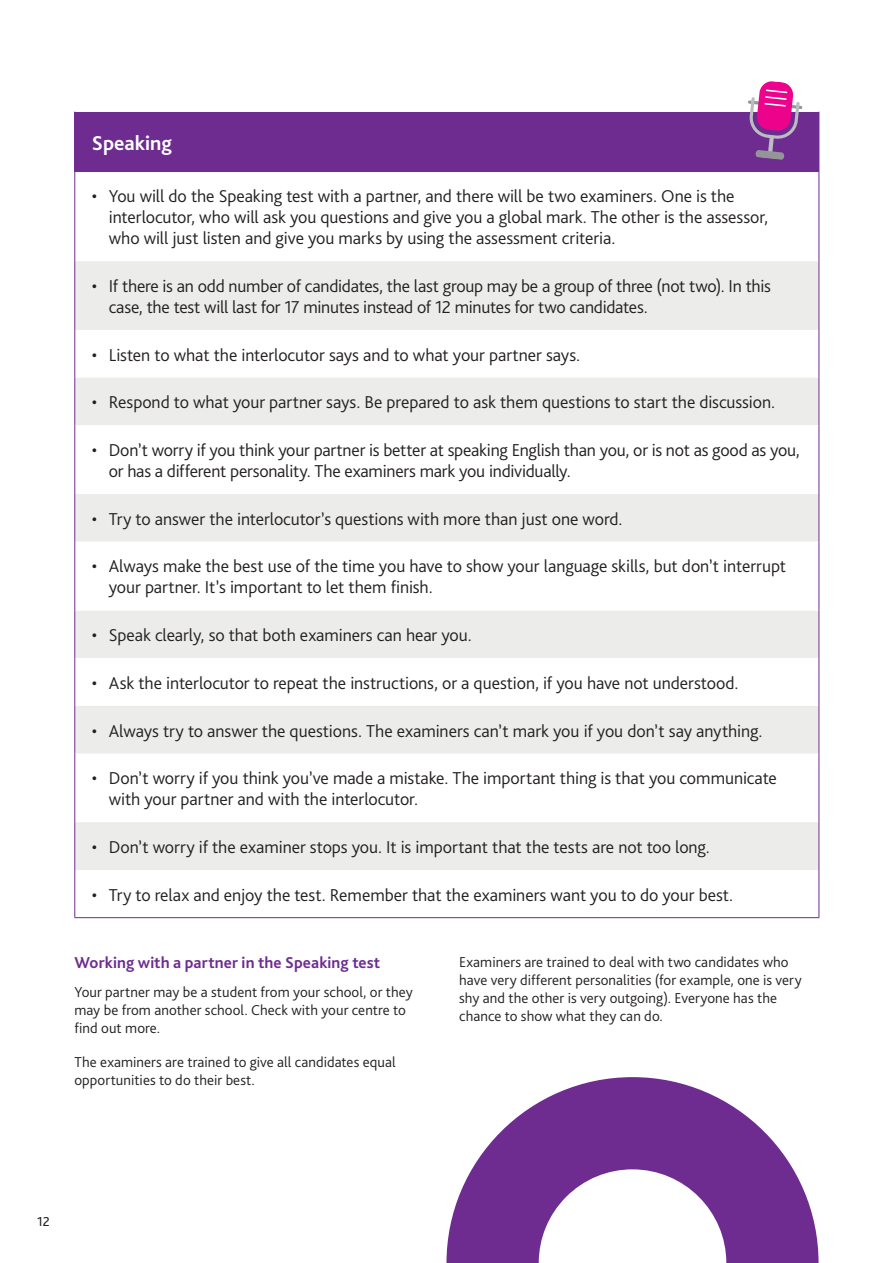
<style>
.page{position:relative;width:893px;height:1263px;background:#fff}
.page>*{position:absolute;margin:0;border:0;box-sizing:border-box;transform-origin:0 0}
._02_Head_1_before_bu{font:700 21px "Bliss Pro";color:#fff}
.t1{font:300 18px/21px "Bliss Pro";letter-spacing:-.005em;color:#231f20}
._02_Head_1{font:700 16.5px "Bliss Pro";letter-spacing:.005em;color:#6e2c91}
._01_Main_Text_2nd_pa{font:300 15px/18px "Bliss Pro";letter-spacing:.005em;color:#231f20}
._01_Main_Text{font:300 15px/18px "Bliss Pro";letter-spacing:.005em;color:#231f20}
.t2{font:13.5px "Bliss Pro";color:#231f20}
</style>
<div class="page">
<hr style="left:892px;top:0;width:1px;height:1263px;background:#ecedea">
<div style="left:75px;top:112px;width:744px;height:60px;background:#6e2c91"></div>
<svg style="left:75px;top:261px;width:744px;height:164px;fill:#ecedea"></svg>
<svg style="left:75px;top:425px;width:744px;height:492px"></svg>
<svg style="left:75px;top:706px;width:744px;height:164px;fill:#ecedea"></svg>
<hr style="left:74px;top:172px;width:1px;height:89px;background:#6e2c91">
<hr style="left:819px;top:172px;width:1px;height:89px;background:#6e2c91">
<hr style="left:74px;top:261px;width:1px;height:69px;background:#6e2c91">
<hr style="left:819px;top:261px;width:1px;height:69px;background:#6e2c91">
<hr style="left:74px;top:330px;width:1px;height:48px;background:#6e2c91">
<hr style="left:819px;top:330px;width:1px;height:48px;background:#6e2c91">
<hr style="left:74px;top:378px;width:1px;height:47px;background:#6e2c91">
<hr style="left:819px;top:378px;width:1px;height:47px;background:#6e2c91">
<hr style="left:74px;top:425px;width:1px;height:69px;background:#6e2c91">
<hr style="left:819px;top:425px;width:1px;height:69px;background:#6e2c91">
<hr style="left:74px;top:494px;width:1px;height:48px;background:#6e2c91">
<hr style="left:819px;top:494px;width:1px;height:48px;background:#6e2c91">
<hr style="left:74px;top:542px;width:1px;height:68px;background:#6e2c91">
<hr style="left:819px;top:542px;width:1px;height:68px;background:#6e2c91">
<hr style="left:74px;top:610px;width:1px;height:48px;background:#6e2c91">
<hr style="left:819px;top:610px;width:1px;height:48px;background:#6e2c91">
<hr style="left:74px;top:658px;width:1px;height:48px;background:#6e2c91">
<hr style="left:819px;top:658px;width:1px;height:48px;background:#6e2c91">
<hr style="left:74px;top:112px;width:1px;height:59px;background:#6e2c91">
<hr style="left:819px;top:112px;width:1px;height:59px;background:#6e2c91">
<hr style="left:74px;top:171px;width:745px;height:1px;background:#6e2c91">
<hr style="left:74px;top:706px;width:1px;height:47px;background:#6e2c91">
<hr style="left:74px;top:753px;width:1px;height:69px;background:#6e2c91">
<hr style="left:74px;top:822px;width:1px;height:48px;background:#6e2c91">
<hr style="left:74px;top:870px;width:1px;height:47px;background:#6e2c91">
<hr style="left:819px;top:706px;width:1px;height:47px;background:#6e2c91">
<hr style="left:819px;top:753px;width:1px;height:69px;background:#6e2c91">
<hr style="left:819px;top:822px;width:1px;height:48px;background:#6e2c91">
<hr style="left:819px;top:870px;width:1px;height:47px;background:#6e2c91">
<hr style="left:74px;top:917px;width:745px;height:1px;background:#6e2c91">
<svg style="left:748px;top:81px;width:54px;height:79px"></svg>
<svg style="left:446px;top:1077px;width:373px;height:186px;fill:#6e2c91"></svg>
<p class="_02_Head_1_before_bu" style="left:92px;top:130px;width:82px">Speaking</p>
<p class="t1" style="left:109px;top:185px;width:661px;text-indent:-17px">• You will do the Speaking test with a partner, and there will be two examiners. One is the interlocutor, who will ask you questions and give you a global mark. The other is the assessor, who will just listen and give you marks by using the assessment criteria.</p>
<p class="t1" style="left:109px;top:275px;width:664px;text-indent:-17px">• If there is an odd number of candidates, the last group may be a group of three (not two). In this case, the test will last for 17 minutes instead of 12 minutes for two candidates.</p>
<p class="t1" style="left:92px;top:344px;width:490px">• Listen to what the interlocutor says and to what your partner says.</p>
<p class="t1" style="left:92px;top:391px;width:685px">• Respond to what your partner says. Be prepared to ask them questions to start the discussion.</p>
<p class="t1" style="left:109px;top:439px;width:693px;text-indent:-17px">• Don’t worry if you think your partner is better at speaking English than you, or is not as good as you, or has a different personality. The examiners mark you individually.</p>
<p class="t1" style="left:92px;top:508px;width:532px">• Try to answer the interlocutor’s questions with more than just one word.</p>
<p class="t1" style="left:109px;top:555px;width:679px;text-indent:-17px">• Always make the best use of the time you have to show your language skills, but don’t interrupt your partner. It’s important to let them finish.</p>
<p class="t1" style="left:92px;top:624px;width:382px">• Speak clearly, so that both examiners can hear you.</p>
<p class="t1" style="left:92px;top:672px;width:648px">• Ask the interlocutor to repeat the instructions, or a question, if you have not understood.</p>
<p class="t1" style="left:92px;top:720px;width:672px">• Always try to answer the questions. The examiners can’t mark you if you don’t say anything.</p>
<p class="t1" style="left:109px;top:767px;width:670px;text-indent:-17px">• Don’t worry if you think you’ve made a mistake. The important thing is that you communicate with your partner and with the interlocutor.</p>
<p class="t1" style="left:92px;top:836px;width:619px">• Don’t worry if the examiner stops you. It is important that the tests are not too long.</p>
<p class="t1" style="left:92px;top:884px;width:643px">• Try to relax and enjoy the test. Remember that the examiners want you to do your best.</p>
<p class="_02_Head_1" style="left:74px;top:953px;width:307px">Working with a partner in the Speaking test</p>
<p class="_01_Main_Text" style="left:74px;top:982px;width:340px">Your partner may be a student from your school, or they may be from another school. Check with your centre to find out more.</p>
<p class="_01_Main_Text_2nd_pa" style="left:74px;top:1052px;width:323px">The examiners are trained to give all candidates equal opportunities to do their best.</p>
<p class="_01_Main_Text_2nd_pa" style="left:459px;top:953px;width:344px">Examiners are trained to deal with two candidates who have very different personalities (for example, one is very shy and the other is very outgoing). Everyone has the chance to show what they can do.</p>
<p class="t2" style="left:37px;top:1213px;width:14px">12</p>
</div>
